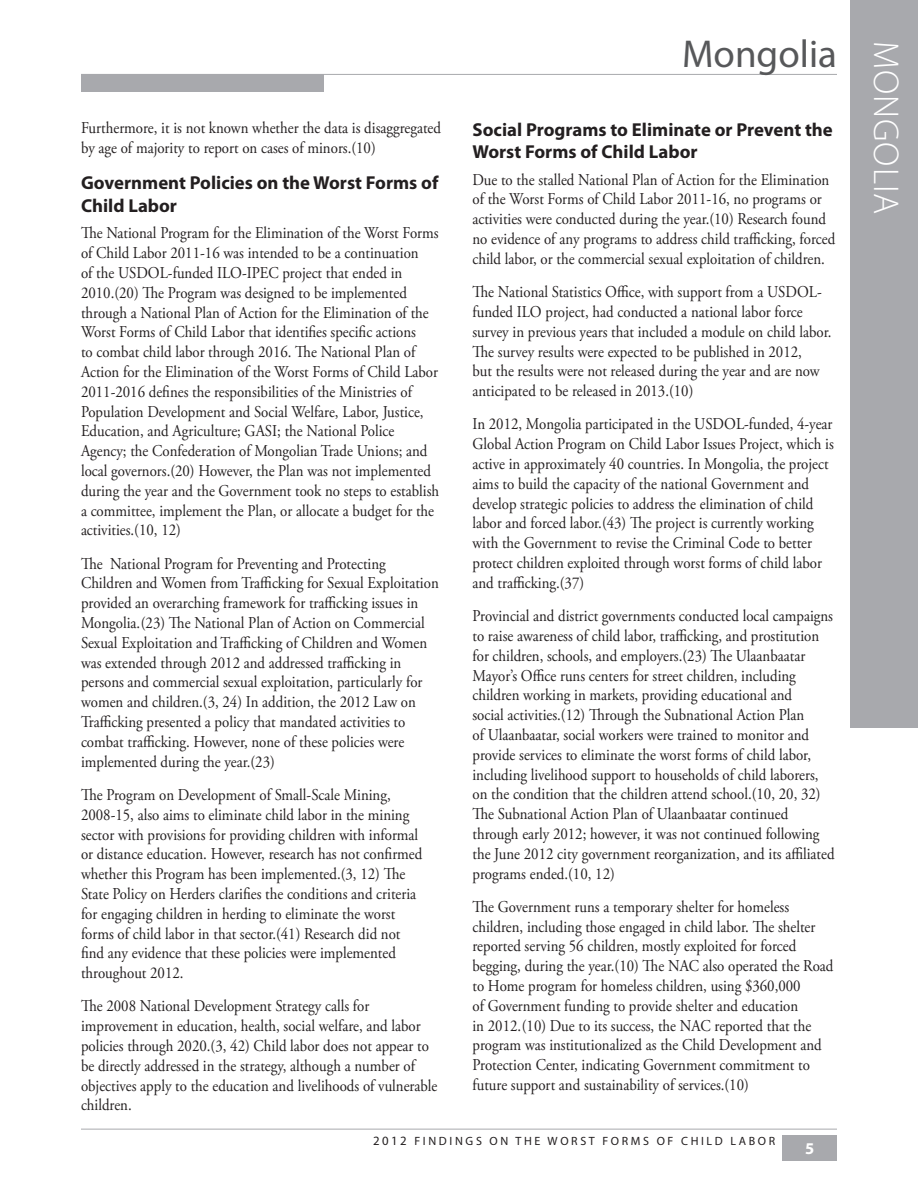
<style>
.page{position:relative;width:918px;height:1188px;background:#fff}
.page>*{position:absolute;margin:0;border:0;box-sizing:border-box;transform-origin:0 0}
.t1{font:39px "Myriad Pro";color:#57585a}
.t2{font:300 36px "Myriad Pro";letter-spacing:.025em;color:#fff}
.t3{font:700 18.75px/22.5px "Myriad Pro";color:#231f20}
.t4{font:16.5px/19.8px "Adobe Garamond Pro";color:#231f20;scale:.9 1}
.t5{font:700 16.5px "Myriad Pro";color:#fff}
.t6{font:12px "Myriad Pro";letter-spacing:.22em;color:#231f20}
.s1{font-size:12.75px}
</style>
<div class="page">
<div style="left:81px;top:74px;width:243px;height:18px;background:#a8a9ad"></div>
<hr style="left:81px;top:74px;width:756px;height:1px;background:#a8a9ad">
<div style="left:782px;top:1136px;width:55px;height:25px;background:#a8a9ad"></div>
<hr style="left:81px;top:1129px;width:756px;height:1px;background:#a8a9ad">
<div style="left:850px;top:0;width:68px;height:728px;background:#a8a9ad"></div>
<p class="t4" style="left:81px;top:119px;width:402px">Furthermore, it is not known whether the data is disaggregated by age of majority to report on cases of minors.(10)</p>
<p class="t3" style="left:81px;top:171px;width:359px">Government Policies on the Worst Forms of<br>Child Labor</p>
<p class="t4" style="left:81px;top:224px;width:399px">The National Program for the Elimination of the Worst Forms of Child Labor 2011-16 was intended to be a continuation<br>of the USDOL-funded ILO-IPEC project that ended in 2010.(20) The Program was designed to be implemented through a National Plan of Action for the Elimination of the Worst Forms of Child Labor that identifies specific actions<br>to combat child labor through 2016. The National Plan of Action for the Elimination of the Worst Forms of Child Labor 2011-2016 defines the responsibilities of the Ministries of Population Development and Social Welfare, Labor, Justice, Education, and Agriculture; GASI; the National Police Agency; the Confederation of Mongolian Trade Unions; and local governors.(20) However, the Plan was not implemented during the year and the Government took no steps to establish a committee, implement the Plan, or allocate a budget for the activities.(10, 12)</p>
<p class="t4" style="left:81px;top:554px;width:399px">The National Program for Preventing and Protecting Children and Women from Trafficking for Sexual Exploitation provided an overarching framework for trafficking issues in Mongolia.(23) The National Plan of Action on Commercial Sexual Exploitation and Trafficking of Children and Women was extended through 2012 and addressed trafficking in persons and commercial sexual exploitation, particularly for women and children.(3, 24) In addition, the 2012 Law on Trafficking presented a policy that mandated activities to combat trafficking. However, none of these policies were implemented during the year.(23)</p>
<p class="t4" style="left:81px;top:785px;width:381px">The Program on Development of Small-Scale Mining, 2008‑15, also aims to eliminate child labor in the mining sector with provisions for providing children with informal or distance education. However, research has not confirmed whether this Program has been implemented.(3, 12) The State Policy on Herders clarifies the conditions and criteria for engaging children in herding to eliminate the worst forms of child labor in that sector.(41) Research did not find any evidence that these policies were implemented throughout 2012.</p>
<p class="t4" style="left:81px;top:997px;width:398px">The 2008 National Development Strategy calls for improvement in education, health, social welfare, and labor policies through 2020.(3, 42) Child labor does not appear to be directly addressed in the strategy, although a number of objectives apply to the education and livelihoods of vulnerable children.</p>
<h1 class="t1" style="left:682px;top:30px;width:156px">MONGOLIA</h1>
<p class="t3" style="left:472px;top:117px;width:362px">Social Programs to Eliminate or Prevent the<br>Worst Forms of Child Labor</p>
<p class="t4" style="left:472px;top:170px;width:405px">Due to the stalled National Plan of Action for the Elimination of the Worst Forms of Child Labor 2011-16, no programs or activities were conducted during the year.(10) Research found no evidence of any programs to address child trafficking, forced child labor, or the commercial sexual exploitation of children.</p>
<p class="t4" style="left:472px;top:283px;width:400px">The National Statistics Office, with support from a USDOL&shy;funded ILO project, had conducted a national labor force survey in previous years that included a module on child labor.<br>The survey results were expected to be published in 2012,<br>but the results were not released during the year and are now anticipated to be released in 2013.(10)</p>
<p class="t4" style="left:472px;top:415px;width:403px">In 2012, Mongolia participated in the USDOL-funded, 4-year Global Action Program on Child Labor Issues Project, which is active in approximately 40 countries. In Mongolia, the project aims to build the capacity of the national Government and develop strategic policies to address the elimination of child labor and forced labor.(43) The project is currently working with the Government to revise the Criminal Code to better protect children exploited through worst forms of child labor and trafficking.(37)</p>
<p class="t4" style="left:472px;top:607px;width:404px">Provincial and district governments conducted local campaigns to raise awareness of child labor, trafficking, and prostitution for children, schools, and employers.(23) The Ulaanbaatar Mayor’s Office runs centers for street children, including children working in markets, providing educational and<br>social activities.(12) Through the Subnational Action Plan<br>of Ulaanbaatar, social workers were trained to monitor and provide services to eliminate the worst forms of child labor, including livelihood support to households of child laborers, on the condition that the children attend school.(10, 20, 32)<br>The Subnational Action Plan of Ulaanbaatar continued through early 2012; however, it was not continued following the June 2012 city government reorganization, and its affiliated programs ended.(10, 12)</p>
<p class="t4" style="left:472px;top:897px;width:403px">The Government runs a temporary shelter for homeless children, including those engaged in child labor. The shelter reported serving 56 children, mostly exploited for forced begging, during the year.(10) The NAC also operated the Road to Home program for homeless children, using $360,000<br>of Government funding to provide shelter and education<br>in 2012.(10) Due to its success, the NAC reported that the program was institutionalized as the Child Development and Protection Center, indicating Government commitment to future support and sustainability of services.(10)</p>
<p class="t6" style="left:373px;top:1134px;width:404px"><span class="s1">2012</span> FINDINGS ON THE WORST FORMS OF CHILD LABOR</p>
<p class="t5" style="left:805px;top:1138px;width:11px">5</p>
<h2 class="t2" style="left:906px;top:41px;width:174px;rotate:90deg">MONGOLIA</h2>
</div>
